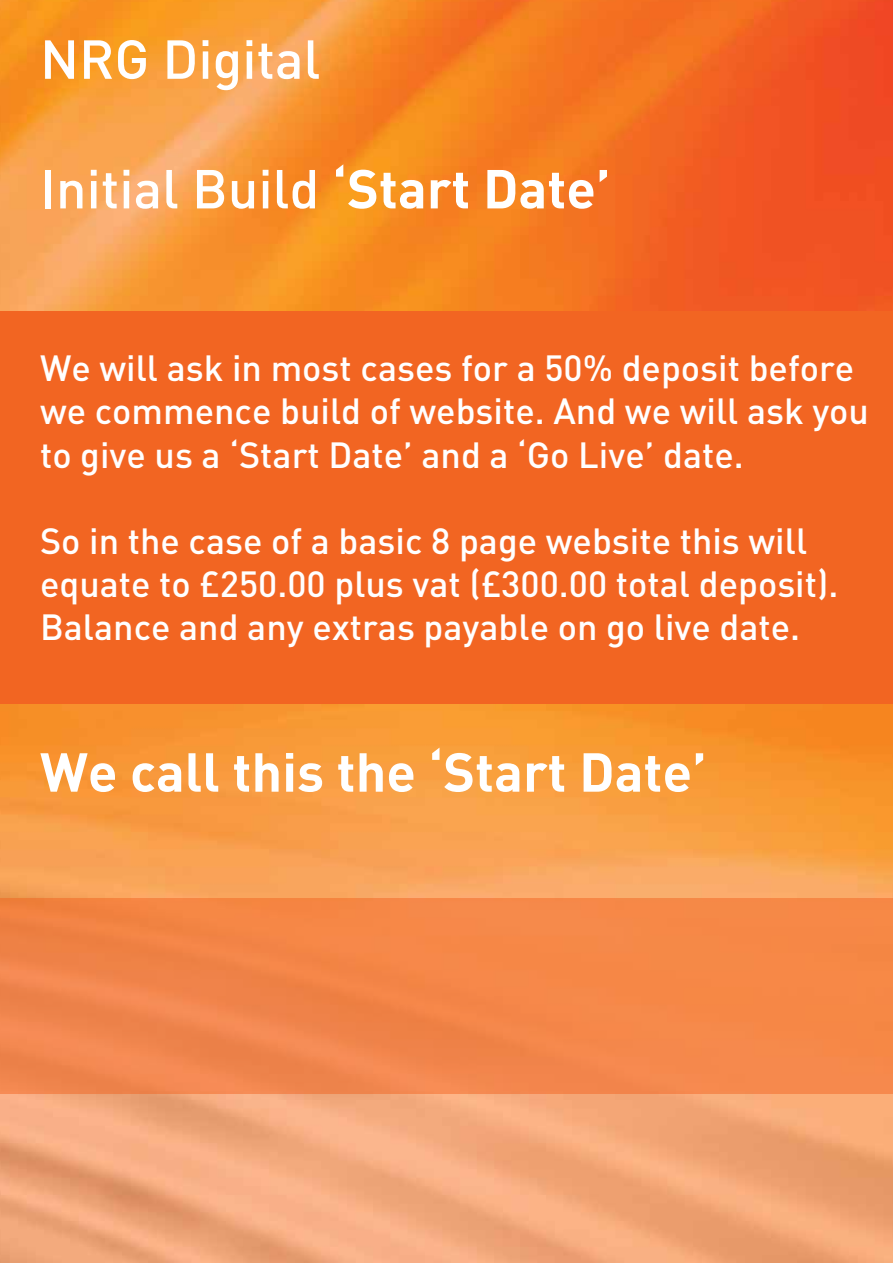
<style>
.page{position:relative;width:893px;height:1263px;background:#fff}
.page>*{position:absolute;margin:0;border:0;box-sizing:border-box;transform-origin:0 0}
.t1{font:500 54px "DIN";color:#fff}
.t2{font:700 54px "DIN";color:#fff}
.t3{font:500 36px/43.2px "DIN";color:#fff}
.s1{font-weight:700}
</style>
<div class="page">
<img style="left:0;top:0;width:893px;height:1263px">
<div style="left:0;top:312px;width:893px;height:392px;background:#f26522"></div>
<div style="left:0;top:898px;width:893px;height:196px;background:#f58749"></div>
<h1 class="t1" style="left:40px;top:25px;width:282px">NRG Digital</h1>
<h1 class="t1" style="left:40px;top:154px;width:572px">Initial Build <span class="s1">‘Start Date’</span></h1>
<p class="t3" style="left:40px;top:345px;width:830px">We will ask in most cases for a 50% deposit before we commence build of website. And we will ask you to give us a ‘Start Date’ and a ‘Go Live’ date.</p>
<p class="t3" style="left:40px;top:518px;width:800px">So in the case of a basic 8 page website this will equate to £250.00 plus vat (£300.00 total deposit).<br>Balance and any extras payable on go live date.</p>
<h1 class="t2" style="left:40px;top:737px;width:668px">We call this the ‘Start Date’</h1>
</div>
